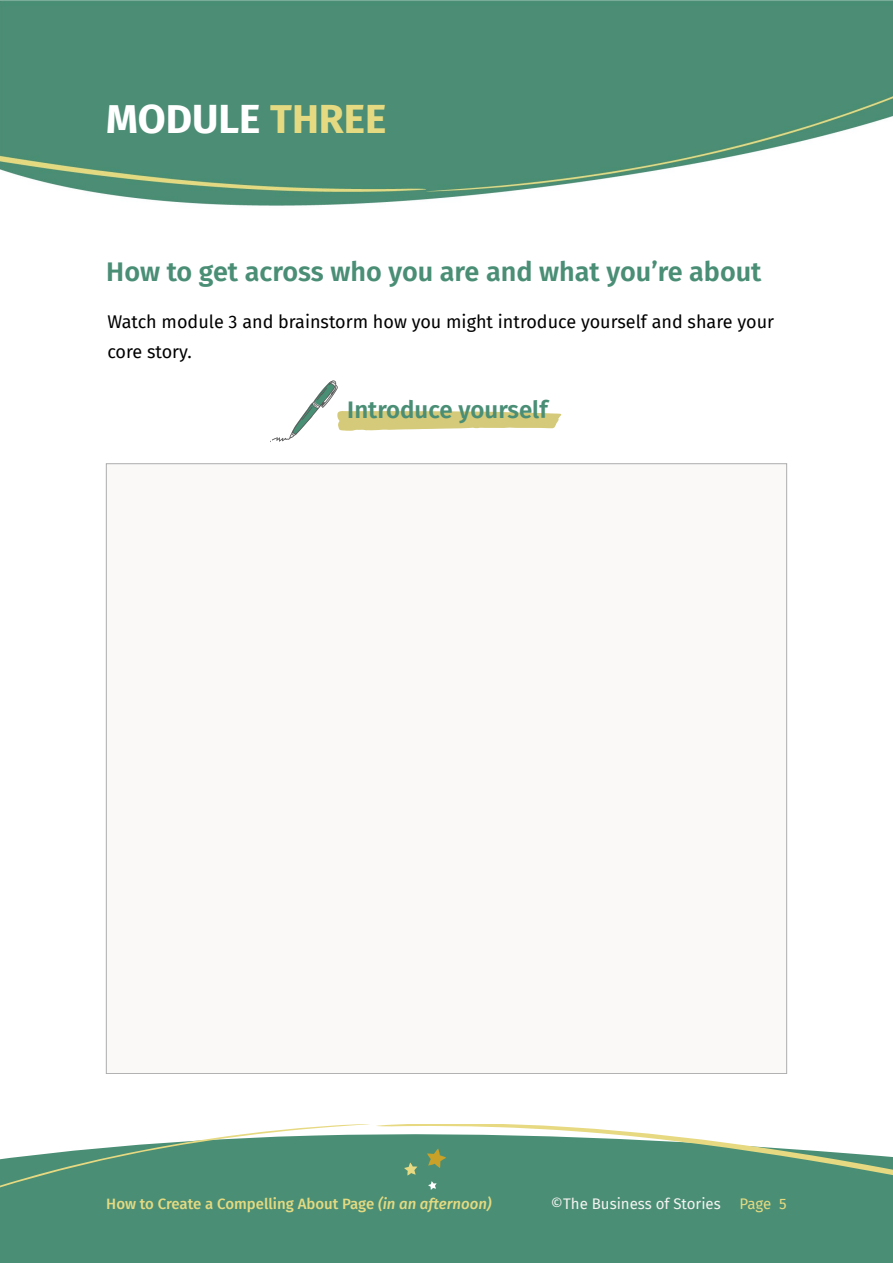
<style>
.page{position:relative;width:893px;height:1263px;background:#fff}
.page>*{position:absolute;margin:0;border:0;box-sizing:border-box;transform-origin:0 0}
.t1{font:700 40.5px "Fira Sans";color:#fff}
.t2{font:600 27px "Fira Sans";color:#4a8e76}
.t3{font:600 24px "Fira Sans";color:#4a8e76}
.t4{font:18px/30px "Fira Sans";color:#000}
.t5{font:500 15px "Fira Sans";color:#e5da81}
.t6{font:15px "Fira Sans";color:#f5f3f2}
.t7{font:15px "Fira Sans";color:#e5da81}
.s1{color:#e5da81}
.s2{font-style:italic}
</style>
<div class="page">
<svg style="left:0;top:1124px;width:893px;height:139px;fill:#4a8f75"></svg>
<svg style="left:427px;top:1148px;width:19px;height:20px"></svg>
<svg style="left:404px;top:1162px;width:13px;height:13px"></svg>
<svg style="left:428px;top:1181px;width:9px;height:9px"></svg>
<img style="left:270px;top:380px;width:68px;height:62px">
<svg style="left:337px;top:411px;width:225px;height:20px"></svg>
<img style="left:0;top:0;width:893px;height:206px">
<div style="left:106px;top:463px;width:681px;height:611px;background:#f5f3f2"></div>
<h1 class="t1" style="left:106px;top:85px;width:282px">MODULE <span class="s1">THREE</span></h1>
<h2 class="t2" style="left:106px;top:250px;width:657px">How to get across who you are and what you’re about</h2>
<p class="t4" style="left:107px;top:306px;width:668px">Watch module 3 and brainstorm how you might introduce yourself and share your core story.</p>
<h3 class="t3" style="left:347px;top:390px;width:202px">Introduce yourself</h3>
<p class="t5" style="left:106px;top:1192px;width:387px">How to Create a Compelling About Page <span class="s2">(in an afternoon)</span></p>
<p class="t6" style="left:551px;top:1192px;width:171px">©The Business of Stories</p>
<p class="t7" style="left:740px;top:1192px;width:49px">Page 5</p>
</div>
